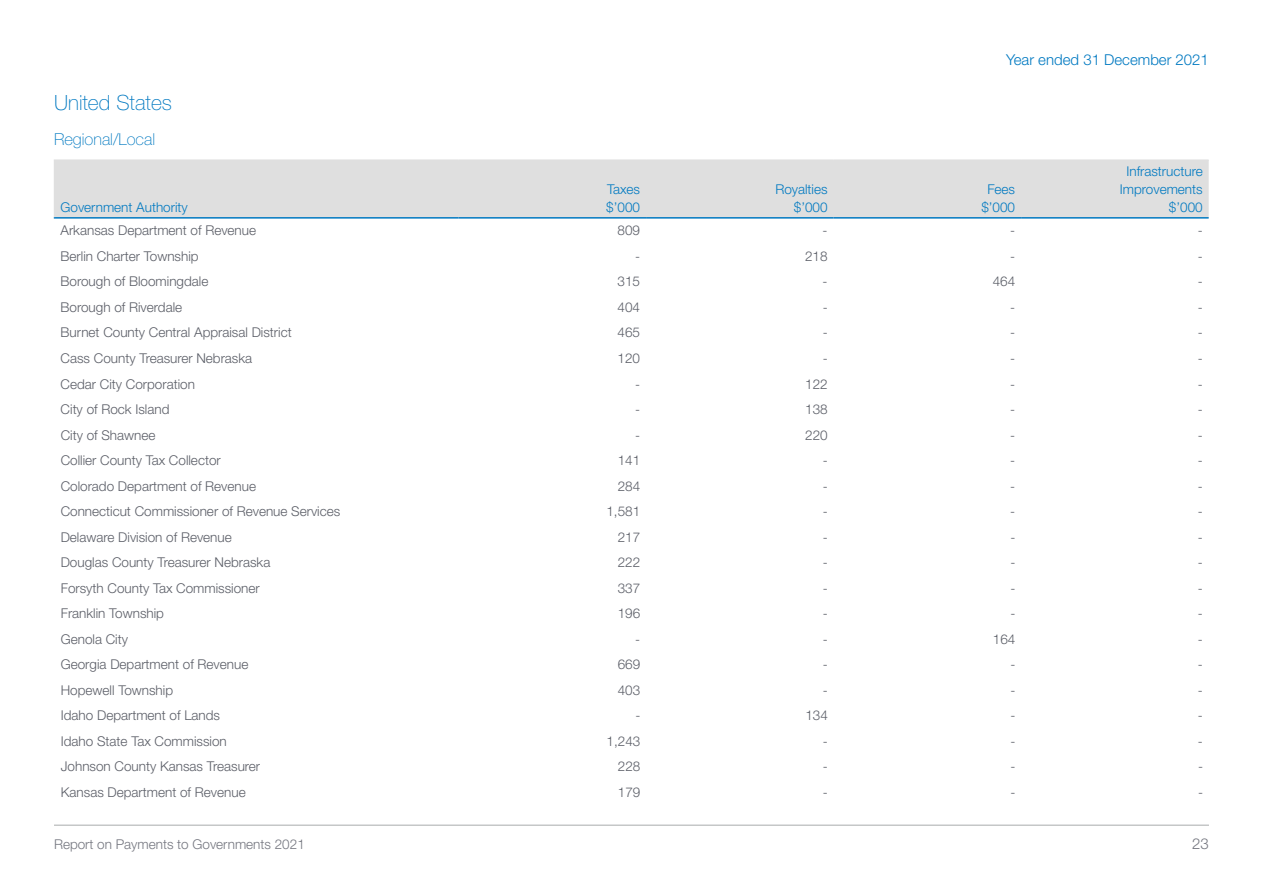
<style>
.page{position:relative;width:1263px;height:893px;background:#fff}
.page>*{position:absolute;margin:0;border:0;box-sizing:border-box;transform-origin:0 0}
.t1{font:100 21px "Helvetica Neue LT Std";color:#0079c1}
.t2{font:100 16.5px "Helvetica Neue LT Std";color:#0079c1}
.t3{font:300 15px "Helvetica Neue LT Std";color:#0079c1}
.t4{font:300 15px "Helvetica Neue LT Std";color:#74767f}
.t5{font:300 13.5px "Helvetica Neue LT Std";color:#5b5e67}
.t6{font:300 13.5px/18px "Helvetica Neue LT Std";color:#0079c1;text-align:right}
.t7{font:300 13.5px "Helvetica Neue LT Std";color:#74767f}
</style>
<div class="page">
<hr style="left:54px;top:825px;width:1155px;height:1px;background:#a9abac">
<div style="left:55px;top:161px;width:1154px;height:56px;background:#dfdfdf"></div>
<hr style="left:54px;top:217px;width:404px;height:2px;background:#0079c1">
<hr style="left:458px;top:217px;width:188px;height:2px;background:#0079c1">
<hr style="left:646px;top:217px;width:188px;height:2px;background:#0079c1">
<hr style="left:834px;top:217px;width:187px;height:2px;background:#0079c1">
<hr style="left:1021px;top:217px;width:188px;height:2px;background:#0079c1">
<hr style="left:54px;top:159px;width:404px;height:2px;background:#dfdfdf">
<hr style="left:54px;top:161px;width:1px;height:56px;background:#dfdfdf">
<hr style="left:458px;top:159px;width:188px;height:2px;background:#dfdfdf">
<hr style="left:646px;top:159px;width:188px;height:2px;background:#dfdfdf">
<hr style="left:834px;top:159px;width:187px;height:2px;background:#dfdfdf">
<hr style="left:1021px;top:159px;width:188px;height:2px;background:#dfdfdf">
<h1 class="t1" style="left:54px;top:90px;width:119px">United States</h1>
<p class="t2" style="left:54px;top:129px;width:103px">Regional/Local</p>
<p class="t6" style="left:61px;top:198px;width:129px">Government Authority</p>
<p class="t3" style="left:1006px;top:50px;width:204px">Year ended 31 December 2021</p>
<p class="t6" style="left:606px;top:180px;width:35px;text-align:left">Taxes $’000</p>
<p class="t6" style="left:775px;top:180px;width:54px">Royalties $’000</p>
<p class="t6" style="left:981px;top:180px;width:35px;text-align:center">Fees $’000</p>
<p class="t6" style="left:1120px;top:162px;width:84px">Infrastructure<br>Improvements $’000</p>
<p class="t5" style="left:61px;top:222px;width:197px">Arkansas Department of Revenue</p>
<p class="t5" style="left:617px;top:222px;width:24px">809</p>
<p class="t5" style="left:823px;top:222px;width:6px">-</p>
<p class="t5" style="left:1010px;top:222px;width:6px">-</p>
<p class="t5" style="left:1198px;top:222px;width:6px">-</p>
<p class="t5" style="left:61px;top:248px;width:140px">Berlin Charter Township</p>
<p class="t5" style="left:635px;top:248px;width:6px">-</p>
<p class="t5" style="left:805px;top:248px;width:24px">218</p>
<p class="t5" style="left:1010px;top:248px;width:6px">-</p>
<p class="t5" style="left:1198px;top:248px;width:6px">-</p>
<p class="t5" style="left:61px;top:273px;width:149px">Borough of Bloomingdale</p>
<p class="t5" style="left:618px;top:273px;width:24px">315</p>
<p class="t5" style="left:823px;top:273px;width:6px">-</p>
<p class="t5" style="left:993px;top:273px;width:24px">464</p>
<p class="t5" style="left:1198px;top:273px;width:6px">-</p>
<p class="t5" style="left:61px;top:299px;width:123px">Borough of Riverdale</p>
<p class="t5" style="left:618px;top:299px;width:24px">404</p>
<p class="t5" style="left:823px;top:299px;width:6px">-</p>
<p class="t5" style="left:1010px;top:299px;width:6px">-</p>
<p class="t5" style="left:1198px;top:299px;width:6px">-</p>
<p class="t5" style="left:61px;top:324px;width:233px">Burnet County Central Appraisal District</p>
<p class="t5" style="left:618px;top:324px;width:24px">465</p>
<p class="t5" style="left:823px;top:324px;width:6px">-</p>
<p class="t5" style="left:1010px;top:324px;width:6px">-</p>
<p class="t5" style="left:1198px;top:324px;width:6px">-</p>
<p class="t5" style="left:61px;top:350px;width:193px">Cass County Treasurer Nebraska</p>
<p class="t5" style="left:618px;top:350px;width:24px">120</p>
<p class="t5" style="left:823px;top:350px;width:6px">-</p>
<p class="t5" style="left:1010px;top:350px;width:6px">-</p>
<p class="t5" style="left:1198px;top:350px;width:6px">-</p>
<p class="t5" style="left:61px;top:375px;width:136px">Cedar City Corporation</p>
<p class="t5" style="left:635px;top:375px;width:6px">-</p>
<p class="t5" style="left:805px;top:375px;width:24px">122</p>
<p class="t5" style="left:1010px;top:375px;width:6px">-</p>
<p class="t5" style="left:1198px;top:375px;width:6px">-</p>
<p class="t5" style="left:61px;top:401px;width:110px">City of Rock Island</p>
<p class="t5" style="left:635px;top:401px;width:6px">-</p>
<p class="t5" style="left:805px;top:401px;width:24px">138</p>
<p class="t5" style="left:1010px;top:401px;width:6px">-</p>
<p class="t5" style="left:1198px;top:401px;width:6px">-</p>
<p class="t5" style="left:61px;top:426px;width:96px">City of Shawnee</p>
<p class="t5" style="left:635px;top:426px;width:6px">-</p>
<p class="t5" style="left:805px;top:426px;width:24px">220</p>
<p class="t5" style="left:1010px;top:426px;width:6px">-</p>
<p class="t5" style="left:1198px;top:426px;width:6px">-</p>
<p class="t5" style="left:61px;top:452px;width:162px">Collier County Tax Collector</p>
<p class="t5" style="left:618px;top:452px;width:24px">141</p>
<p class="t5" style="left:823px;top:452px;width:6px">-</p>
<p class="t5" style="left:1010px;top:452px;width:6px">-</p>
<p class="t5" style="left:1198px;top:452px;width:6px">-</p>
<p class="t5" style="left:61px;top:477px;width:197px">Colorado Department of Revenue</p>
<p class="t5" style="left:618px;top:477px;width:24px">284</p>
<p class="t5" style="left:823px;top:477px;width:6px">-</p>
<p class="t5" style="left:1010px;top:477px;width:6px">-</p>
<p class="t5" style="left:1198px;top:477px;width:6px">-</p>
<p class="t5" style="left:61px;top:503px;width:281px">Connecticut Commissioner of Revenue Services</p>
<p class="t5" style="left:606px;top:503px;width:35px">1,581</p>
<p class="t5" style="left:823px;top:503px;width:6px">-</p>
<p class="t5" style="left:1010px;top:503px;width:6px">-</p>
<p class="t5" style="left:1198px;top:503px;width:6px">-</p>
<p class="t5" style="left:61px;top:529px;width:173px">Delaware Division of Revenue</p>
<p class="t5" style="left:618px;top:529px;width:24px">217</p>
<p class="t5" style="left:823px;top:529px;width:6px">-</p>
<p class="t5" style="left:1010px;top:529px;width:6px">-</p>
<p class="t5" style="left:1198px;top:529px;width:6px">-</p>
<p class="t5" style="left:61px;top:554px;width:211px">Douglas County Treasurer Nebraska</p>
<p class="t5" style="left:618px;top:554px;width:24px">222</p>
<p class="t5" style="left:823px;top:554px;width:6px">-</p>
<p class="t5" style="left:1010px;top:554px;width:6px">-</p>
<p class="t5" style="left:1198px;top:554px;width:6px">-</p>
<p class="t5" style="left:61px;top:580px;width:201px">Forsyth County Tax Commissioner</p>
<p class="t5" style="left:618px;top:580px;width:24px">337</p>
<p class="t5" style="left:823px;top:580px;width:6px">-</p>
<p class="t5" style="left:1010px;top:580px;width:6px">-</p>
<p class="t5" style="left:1198px;top:580px;width:6px">-</p>
<p class="t5" style="left:61px;top:605px;width:105px">Franklin Township</p>
<p class="t5" style="left:618px;top:605px;width:24px">196</p>
<p class="t5" style="left:823px;top:605px;width:6px">-</p>
<p class="t5" style="left:1010px;top:605px;width:6px">-</p>
<p class="t5" style="left:1198px;top:605px;width:6px">-</p>
<p class="t5" style="left:61px;top:631px;width:69px">Genola City</p>
<p class="t5" style="left:635px;top:631px;width:6px">-</p>
<p class="t5" style="left:823px;top:631px;width:6px">-</p>
<p class="t5" style="left:993px;top:631px;width:24px">164</p>
<p class="t5" style="left:1198px;top:631px;width:6px">-</p>
<p class="t5" style="left:61px;top:656px;width:189px">Georgia Department of Revenue</p>
<p class="t5" style="left:618px;top:656px;width:24px">669</p>
<p class="t5" style="left:823px;top:656px;width:6px">-</p>
<p class="t5" style="left:1010px;top:656px;width:6px">-</p>
<p class="t5" style="left:1198px;top:656px;width:6px">-</p>
<p class="t5" style="left:61px;top:682px;width:114px">Hopewell Township</p>
<p class="t5" style="left:618px;top:682px;width:24px">403</p>
<p class="t5" style="left:823px;top:682px;width:6px">-</p>
<p class="t5" style="left:1010px;top:682px;width:6px">-</p>
<p class="t5" style="left:1198px;top:682px;width:6px">-</p>
<p class="t5" style="left:61px;top:707px;width:161px">Idaho Department of Lands</p>
<p class="t5" style="left:635px;top:707px;width:6px">-</p>
<p class="t5" style="left:805px;top:707px;width:24px">134</p>
<p class="t5" style="left:1010px;top:707px;width:6px">-</p>
<p class="t5" style="left:1198px;top:707px;width:6px">-</p>
<p class="t5" style="left:61px;top:733px;width:168px">Idaho State Tax Commission</p>
<p class="t5" style="left:607px;top:733px;width:35px">1,243</p>
<p class="t5" style="left:823px;top:733px;width:6px">-</p>
<p class="t5" style="left:1010px;top:733px;width:6px">-</p>
<p class="t5" style="left:1198px;top:733px;width:6px">-</p>
<p class="t5" style="left:61px;top:758px;width:201px">Johnson County Kansas Treasurer</p>
<p class="t5" style="left:618px;top:758px;width:24px">228</p>
<p class="t5" style="left:823px;top:758px;width:6px">-</p>
<p class="t5" style="left:1010px;top:758px;width:6px">-</p>
<p class="t5" style="left:1198px;top:758px;width:6px">-</p>
<p class="t5" style="left:61px;top:784px;width:186px">Kansas Department of Revenue</p>
<p class="t5" style="left:618px;top:784px;width:24px">179</p>
<p class="t5" style="left:823px;top:784px;width:6px">-</p>
<p class="t5" style="left:1010px;top:784px;width:6px">-</p>
<p class="t5" style="left:1198px;top:784px;width:6px">-</p>
<p class="t7" style="left:54px;top:835px;width:252px">Report on Payments to Governments 2021</p>
<p class="t4" style="left:1192px;top:834px;width:18px">23</p>
</div>
